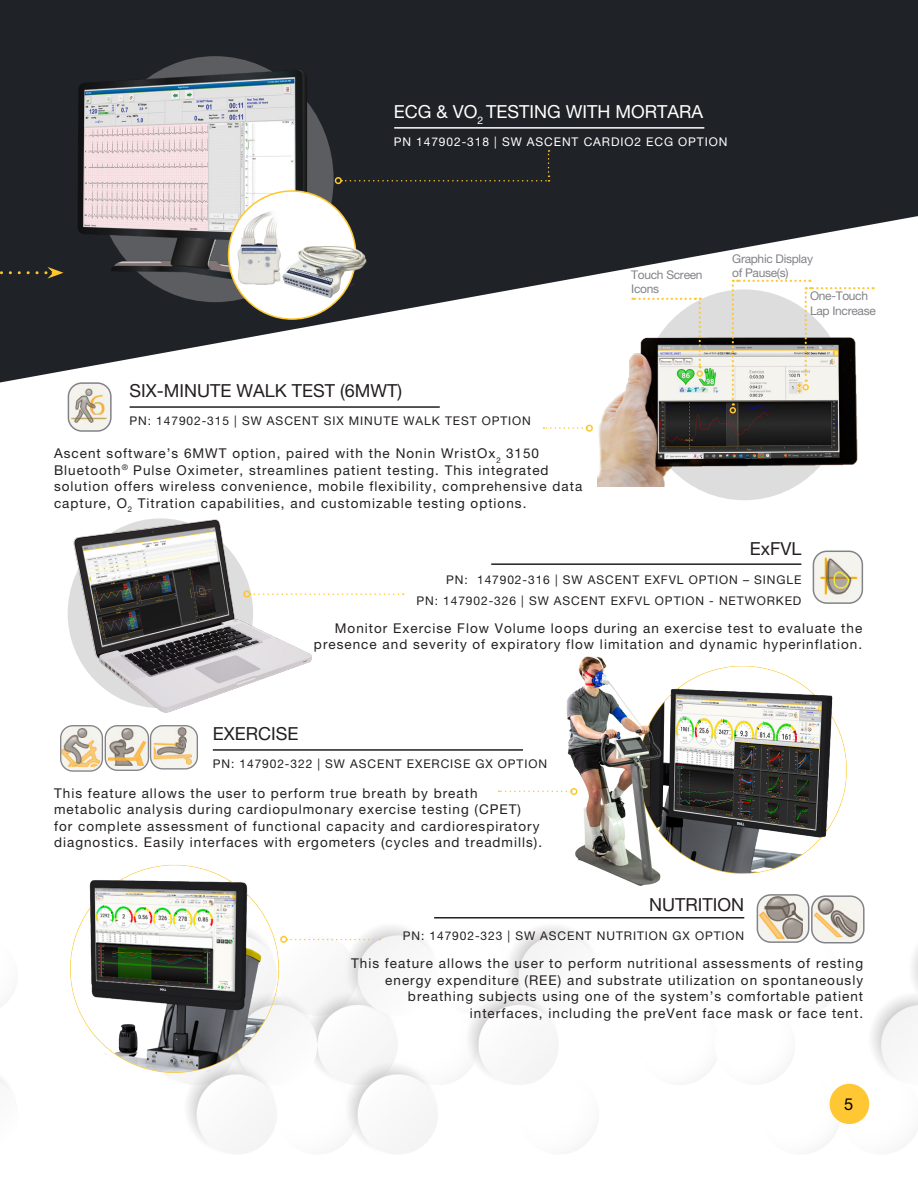
<style>
.page{position:relative;width:918px;height:1188px;background:#fff}
.page>*{position:absolute;margin:0;border:0;box-sizing:border-box;transform-origin:0 0}
.bodyhead_-_all_caps_brown{font:18px "Helvetica Neue LT Pro";color:#231f20}
.bodyhead_-_all_caps_brown-2{font:18px "Helvetica Neue LT Pro";color:#fff}
.t1{font:16.5px "Helvetica Neue LT Pro";color:#000}
.bodyhead_-_all_caps_brown-3{font:13.5px/16.5px "Helvetica Neue LT Pro";letter-spacing:.075em;color:#231f20}
.bodyhead_-_all_caps_brown-4{font:12px "Helvetica Neue LT Pro";letter-spacing:.075em;color:#231f20}
.t2{font:12px/14.4px "Helvetica Neue LT Pro";letter-spacing:-.025em;color:#828388}
.bodyhead_-_all_caps_brown-5{font:12px "Helvetica Neue LT Pro";letter-spacing:.075em;color:#fff}
</style>
<div class="page">
<img style="left:148px;top:757px;width:769px;height:397px">
<div style="left:830px;top:1084px;width:39px;height:40px;background:#ffc734;border-radius:20px"></div>
<svg style="left:0;top:0;width:918px;height:500px;fill:#1f2226"></svg>
<hr style="left:394px;top:127px;width:310px;height:2px;background:#fff">
<div style="left:341px;top:150px;width:209px;height:32px;background:#1f2226"></div>
<div style="left:335px;top:177px;width:7px;height:7px;border:2px solid #fec82d;border-radius:50%"></div>
<svg style="left:0;top:267px;width:54px;height:12px"></svg>
<hr style="left:130px;top:406px;width:310px;height:2px;background:#231f20">
<div style="left:641px;top:289px;width:206px;height:211px;background:#ddddde;border-radius:50%"></div>
<img style="left:598px;top:321px;width:293px;height:165px">
<svg style="left:632px;top:298px;width:69px;height:70px"></svg>
<div style="left:697px;top:370px;width:6px;height:7px;border:2px solid #ffc734;border-radius:50%"></div>
<div style="left:730px;top:407px;width:6px;height:7px;border:2px solid #ffc734;border-radius:50%"></div>
<svg style="left:732px;top:280px;width:142px;height:126px"></svg>
<hr style="left:491px;top:563px;width:310px;height:2px;background:#231f20">
<img style="left:67px;top:518px;width:245px;height:195px">
<img style="left:813px;top:551px;width:49px;height:51px">
<div style="left:813px;top:551px;width:50px;height:53px;border:2px solid #828388;border-radius:13px"></div>
<img style="left:68px;top:383px;width:43px;height:48px">
<div style="left:68px;top:382px;width:44px;height:50px;border:2px solid #828388;border-radius:13px"></div>
<hr style="left:213px;top:749px;width:310px;height:2px;background:#231f20">
<img style="left:62px;top:727px;width:39px;height:43px">
<div style="left:60px;top:725px;width:43px;height:47px;border:1px solid #828388;border-radius:12px"></div>
<img style="left:151px;top:727px;width:46px;height:42px">
<div style="left:150px;top:725px;width:48px;height:45px;border:1px solid #828388;border-radius:12px"></div>
<img style="left:105px;top:727px;width:42px;height:42px">
<div style="left:105px;top:725px;width:44px;height:46px;border:1px solid #828388;border-radius:12px"></div>
<hr style="left:434px;top:917px;width:310px;height:2px;background:#231f20">
<img style="left:757px;top:895px;width:52px;height:47px">
<div style="left:757px;top:894px;width:52px;height:49px;border:2px solid #828388;border-radius:14px"></div>
<img style="left:812px;top:896px;width:52px;height:47px">
<div style="left:811px;top:895px;width:54px;height:48px;border:2px solid #828388;border-radius:14px"></div>
<img style="left:675px;top:666px;width:176px;height:211px">
<img style="left:549px;top:656px;width:126px;height:233px">
<img style="left:70px;top:864px;width:228px;height:213px">
<svg style="left:250px;top:593px;width:154px;height:2px"></svg>
<div style="left:243px;top:590px;width:7px;height:8px;border:2px solid #fec82d;border-radius:50%"></div>
<svg style="left:287px;top:939px;width:93px;height:1px"></svg>
<div style="left:280px;top:936px;width:7px;height:7px;border:2px solid #fec82d;border-radius:50%"></div>
<svg style="left:499px;top:791px;width:71px;height:1px"></svg>
<div style="left:570px;top:788px;width:7px;height:7px;border:2px solid #fec82d;border-radius:50%"></div>
<svg style="left:543px;top:427px;width:43px;height:2px"></svg>
<div style="left:586px;top:425px;width:7px;height:7px;border:2px solid #fec82d;border-radius:50%"></div>
<img style="left:54px;top:65px;width:274px;height:231px">
<div style="left:229px;top:191px;width:127px;height:128px;background:#fff;border-radius:50%"></div>
<img style="left:287px;top:236px;width:83px;height:72px">
<img style="left:230px;top:211px;width:57px;height:90px">
<p class="bodyhead_-_all_caps_brown-2" style="left:394px;top:101px;width:311px">ECG &amp; VO<sub>2</sub> TESTING WITH MORTARA</p>
<p class="bodyhead_-_all_caps_brown-5" style="left:394px;top:135px;width:335px">PN 147902-318 | SW ASCENT CARDIO2 ECG OPTION</p>
<p class="bodyhead_-_all_caps_brown" style="left:130px;top:380px;width:274px">SIX-MINUTE WALK TEST (6MWT)</p>
<p class="bodyhead_-_all_caps_brown-4" style="left:130px;top:414px;width:403px">PN: 147902-315 | SW ASCENT SIX MINUTE WALK TEST OPTION</p>
<p class="bodyhead_-_all_caps_brown-3" style="left:54px;top:445px;width:530px">Ascent software’s 6MWT option, paired with the Nonin WristOx<sub>2</sub> 3150<br>Bluetooth<sup>®</sup> Pulse Oximeter, streamlines patient testing. This integrated solution offers wireless convenience, mobile flexibility, comprehensive data capture, O<sub>2</sub> Titration capabilities, and customizable testing options.</p>
<p class="t2" style="left:631px;top:267px;width:73px">Touch Screen<br>Icons</p>
<p class="t2" style="left:732px;top:251px;width:82px">Graphic Display</p>
<p class="t2" style="left:732px;top:266px;width:58px">of Pause(s)</p>
<p class="t2" style="left:810px;top:289px;width:67px">One-Touch<br>Lap Increase</p>
<p class="bodyhead_-_all_caps_brown" style="left:750px;top:538px;width:53px">ExFVL</p>
<p class="bodyhead_-_all_caps_brown-4" style="left:446px;top:572px;width:357px">PN: 147902-316 | SW ASCENT EXFVL OPTION – SINGLE</p>
<p class="bodyhead_-_all_caps_brown-4" style="left:417px;top:593px;width:386px">PN: 147902-326 | SW ASCENT EXFVL OPTION - NETWORKED</p>
<p class="bodyhead_-_all_caps_brown-3" style="left:314px;top:619px;width:550px;text-align:right">Monitor Exercise Flow Volume loops during an exercise test to evaluate the presence and severity of expiratory flow limitation and dynamic hyperinflation.</p>
<p class="bodyhead_-_all_caps_brown" style="left:213px;top:723px;width:87px">EXERCISE</p>
<p class="bodyhead_-_all_caps_brown-4" style="left:213px;top:757px;width:336px">PN: 147902-322 | SW ASCENT EXERCISE GX OPTION</p>
<p class="bodyhead_-_all_caps_brown-3" style="left:54px;top:784px;width:490px">This feature allows the user to perform true breath by breath metabolic analysis during cardiopulmonary exercise testing (CPET) for complete assessment of functional capacity and cardiorespiratory diagnostics. Easily interfaces with ergometers (cycles and treadmills).</p>
<p class="bodyhead_-_all_caps_brown" style="left:649px;top:894px;width:96px">NUTRITION</p>
<p class="bodyhead_-_all_caps_brown-4" style="left:403px;top:928px;width:343px">PN: 147902-323 | SW ASCENT NUTRITION GX OPTION</p>
<p class="bodyhead_-_all_caps_brown-3" style="left:351px;top:955px;width:513px;text-align:right">This feature allows the user to perform nutritional assessments of resting energy expenditure (REE) and substrate utilization on spontaneously breathing subjects using one of the system’s comfortable patient interfaces, including the preVent face mask or face tent.</p>
<p class="t1" style="left:844px;top:1094px;width:11px">5</p>
</div>
